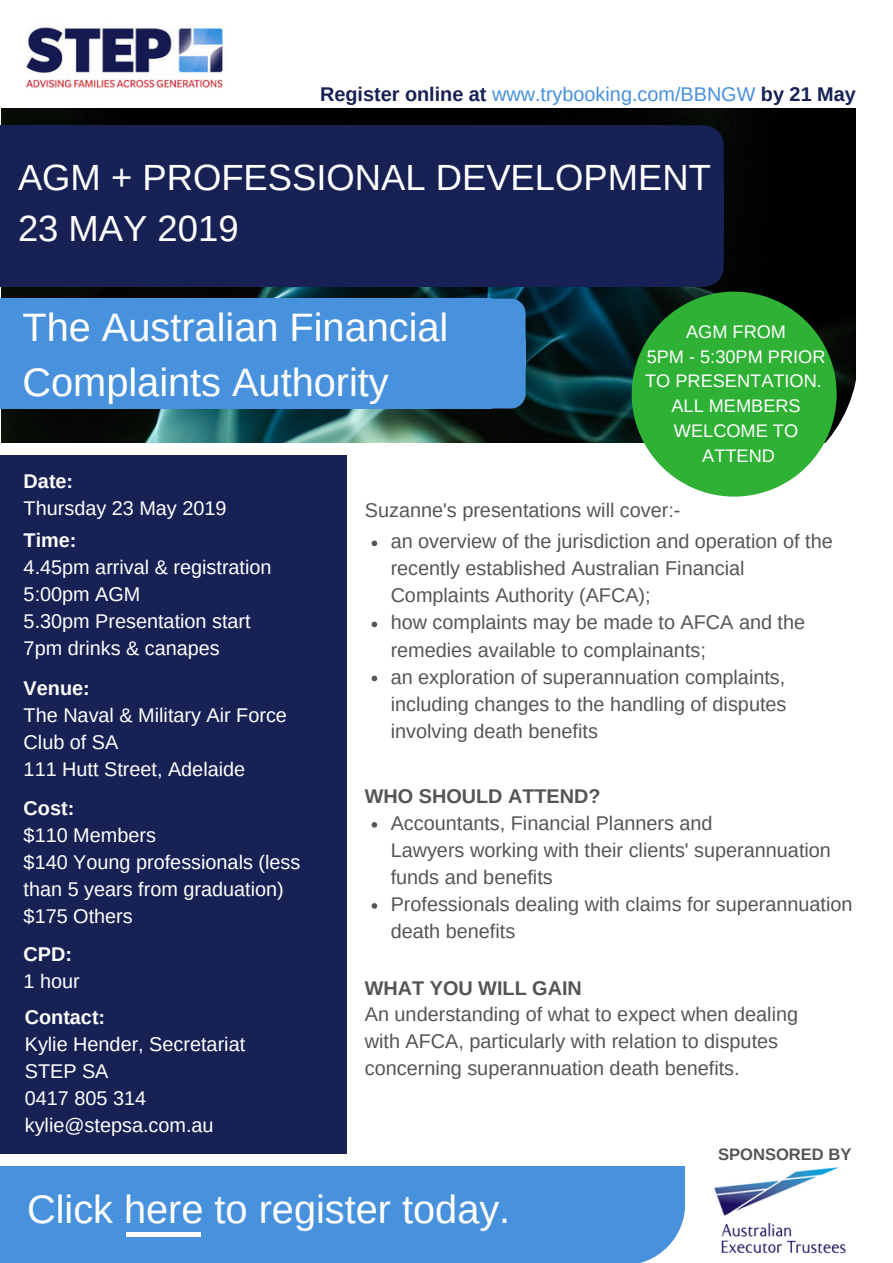
<style>
.page{position:relative;width:893px;height:1263px;background:#fff}
.page>*{position:absolute;margin:0;border:0;box-sizing:border-box;transform-origin:0 0}
.t1{font:39.75px/55.2px "Arimo";color:#fff}
.t2{font:36.45px/50.7px "Arimo";color:#fff}
.t3{font:19.8px/27px "Arimo";color:#555}
.t4{font:19.8px/27px "Arimo";color:#fff}
.t5{font:19.8px "Arimo";color:#4891dc}
.t6{font:700 19.8px "Arimo";color:#fff}
.t7{font:700 19.8px "Arimo";color:#555}
.t8{font:18.15px/24.8px "Arimo";color:#fff;text-align:center}
.t9{font:700 16.5px "Arimo";color:#555}
.s1{font-weight:700;color:#172154}
</style>
<div class="page">
<div style="left:0;top:455px;width:347px;height:698px;background:#172154"></div>
<div style="left:0;top:1166px;width:685px;height:97px;background:#4891dc"></div>
<img style="left:1px;top:108px;width:855px;height:334px">
<div style="left:674px;top:125px;width:50px;height:55px;background:#172154"></div>
<div style="left:669px;top:180px;width:55px;height:53px;background:#172154"></div>
<div style="left:0;top:232px;width:678px;height:55px;background:#172154"></div>
<div style="left:0;top:125px;width:674px;height:125px;background:#172154"></div>
<div style="left:0;top:299px;width:492px;height:41px;background:#4891dc"></div>
<svg style="left:492px;top:299px;width:34px;height:40px"></svg>
<div style="left:485px;top:339px;width:41px;height:29px;background:#4891dc"></div>
<div style="left:0;top:368px;width:492px;height:40px;background:#4891dc"></div>
<svg style="left:492px;top:368px;width:34px;height:40px"></svg>
<div style="left:0;top:322px;width:522px;height:63px;background:#4891dc"></div>
<svg style="left:837px;top:354px;width:19px;height:88px"></svg>
<svg style="left:372px;top:540px;width:5px;height:6px"></svg>
<svg style="left:372px;top:622px;width:5px;height:5px"></svg>
<svg style="left:372px;top:676px;width:5px;height:5px"></svg>
<svg style="left:372px;top:822px;width:5px;height:6px"></svg>
<svg style="left:372px;top:903px;width:5px;height:6px"></svg>
<svg style="left:640px;top:1209px;width:45px;height:54px"></svg>
<img style="left:714px;top:1167px;width:132px;height:87px">
<hr style="left:126px;top:1232px;width:23px;height:4px;background:#fff">
<hr style="left:177px;top:1232px;width:24px;height:4px;background:#fff">
<hr style="left:149px;top:1232px;width:29px;height:4px;background:#fff">
<img style="left:26px;top:25px;width:197px;height:63px">
<svg style="left:632px;top:232px;width:205px;height:265px;background:#32843d"></svg>
<p class="t5" style="left:320px;top:83px;width:537px"><span class="s1">Register online at</span> www.trybooking.com/BBNGW <span class="s1">by 21 May</span></p>
<h2 class="t2" style="left:18px;top:152px;width:694px">AGM + PROFESSIONAL DEVELOPMENT<br>23 MAY 2019</h2>
<h1 class="t1" style="left:23px;top:300px;width:427px">The Australian Financial<br>Complaints Authority</h1>
<p class="t8" style="left:645px;top:319px;width:182px">AGM FROM<br>5PM - 5:30PM PRIOR<br>TO PRESENTATION.<br>ALL MEMBERS<br>WELCOME TO<br>ATTEND</p>
<p class="t6" style="left:24px;top:470px;width:51px">Date:</p>
<p class="t4" style="left:24px;top:494px;width:204px">Thursday 23 May 2019</p>
<p class="t6" style="left:24px;top:529px;width:54px">Time:</p>
<p class="t4" style="left:24px;top:554px;width:249px">4.45pm arrival &amp; registration<br>5:00pm AGM<br>5.30pm Presentation start<br>7pm drinks &amp; canapes</p>
<p class="t6" style="left:24px;top:677px;width:68px">Venue:</p>
<p class="t4" style="left:24px;top:701px;width:265px">The Naval &amp; Military Air Force<br>Club of SA<br>111 Hutt Street, Adelaide</p>
<p class="t6" style="left:24px;top:797px;width:52px">Cost:</p>
<p class="t4" style="left:24px;top:822px;width:278px">$110 Members<br>$140 Young professionals (less than 5 years from graduation) $175 Others</p>
<p class="t6" style="left:24px;top:943px;width:50px">CPD:</p>
<p class="t4" style="left:24px;top:967px;width:58px">1 hour</p>
<p class="t6" style="left:25px;top:1006px;width:82px">Contact:</p>
<p class="t4" style="left:25px;top:1030px;width:222px">Kylie Hender, Secretariat<br>STEP SA<br>0417 805 314 kylie@stepsa.com.au</p>
<p class="t3" style="left:391px;top:494px;width:444px;line-height:31.5px;text-indent:-26px">Suzanne's presentations will cover:-<br>an overview of the jurisdiction and operation of the</p>
<p class="t3" style="left:391px;top:555px;width:416px">recently established Australian Financial Complaints Authority (AFCA);<br>how complaints may be made to AFCA and the remedies available to complainants;<br>an exploration of superannuation complaints, including changes to the handling of disputes involving death benefits</p>
<p class="t7" style="left:365px;top:785px;width:237px">WHO SHOULD ATTEND?</p>
<p class="t3" style="left:391px;top:809px;width:463px">Accountants, Financial Planners and<br>Lawyers working with their clients' superannuation funds and benefits<br>Professionals dealing with claims for superannuation death benefits</p>
<p class="t7" style="left:365px;top:977px;width:219px">WHAT YOU WILL GAIN</p>
<p class="t3" style="left:365px;top:1001px;width:435px">An understanding of what to expect when dealing with AFCA, particularly with relation to disputes concerning superannuation death benefits.</p>
<p class="t9" style="left:718px;top:1145px;width:135px">SPONSORED BY</p>
<h1 class="t1" style="left:27px;top:1181px;width:485px">Click here to register today.</h1>
</div>
